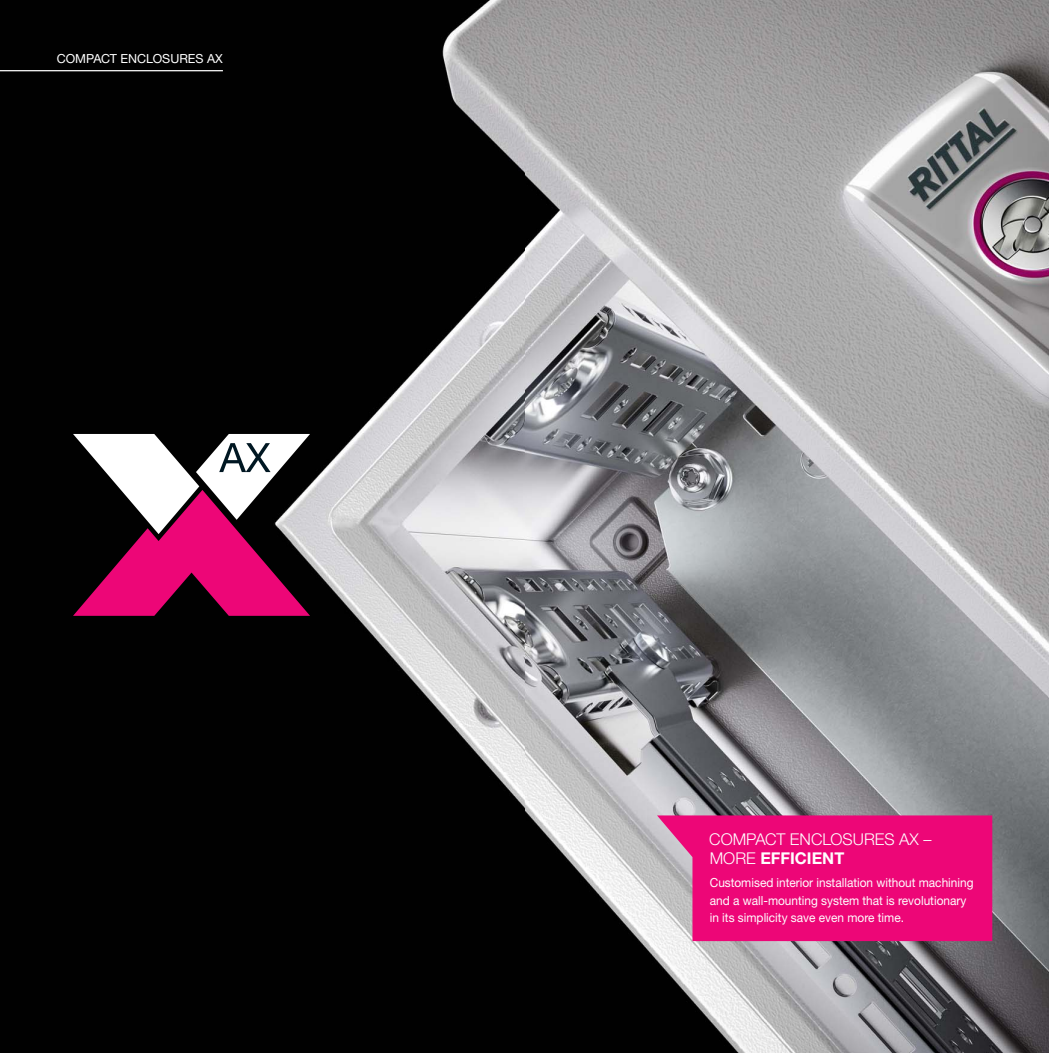
<style>
.page{position:relative;width:1049px;height:1053px;background:#fff}
.page>*{position:absolute;margin:0;border:0;box-sizing:border-box;transform-origin:0 0}
.t1{font:300 16.25px/18.8px "Neue Helvetica For Rittal";color:#fff}
.t2{font:12.5px/17.5px "Neue Helvetica For Rittal";color:#fff;scale:.95 1}
.t3{font:12.5px "Neue Helvetica For Rittal";color:#fff}
.s1{font-weight:700}
</style>
<div class="page">
<img style="left:0;top:0;width:1049px;height:1052px">
<svg style="left:73px;top:434px;width:237px;height:181px"></svg>
<svg style="left:657px;top:815px;width:335px;height:126px;background:#e9187e"></svg>
<hr style="left:0;top:70px;width:223px;height:1px;background:#fff">
<p class="t3" style="left:57px;top:54px;width:168px">COMPACT ENCLOSURES AX</p>
<h1 class="t1" style="left:709px;top:832px;width:224px">COMPACT ENCLOSURES AX –<br>MORE <span class="s1">EFFICIENT</span></h1>
<p class="t2" style="left:710px;top:875px;width:279px">Customised interior installation without machining and a wall-mounting system that is revolutionary in its simplicity save even more time.</p>
</div>
